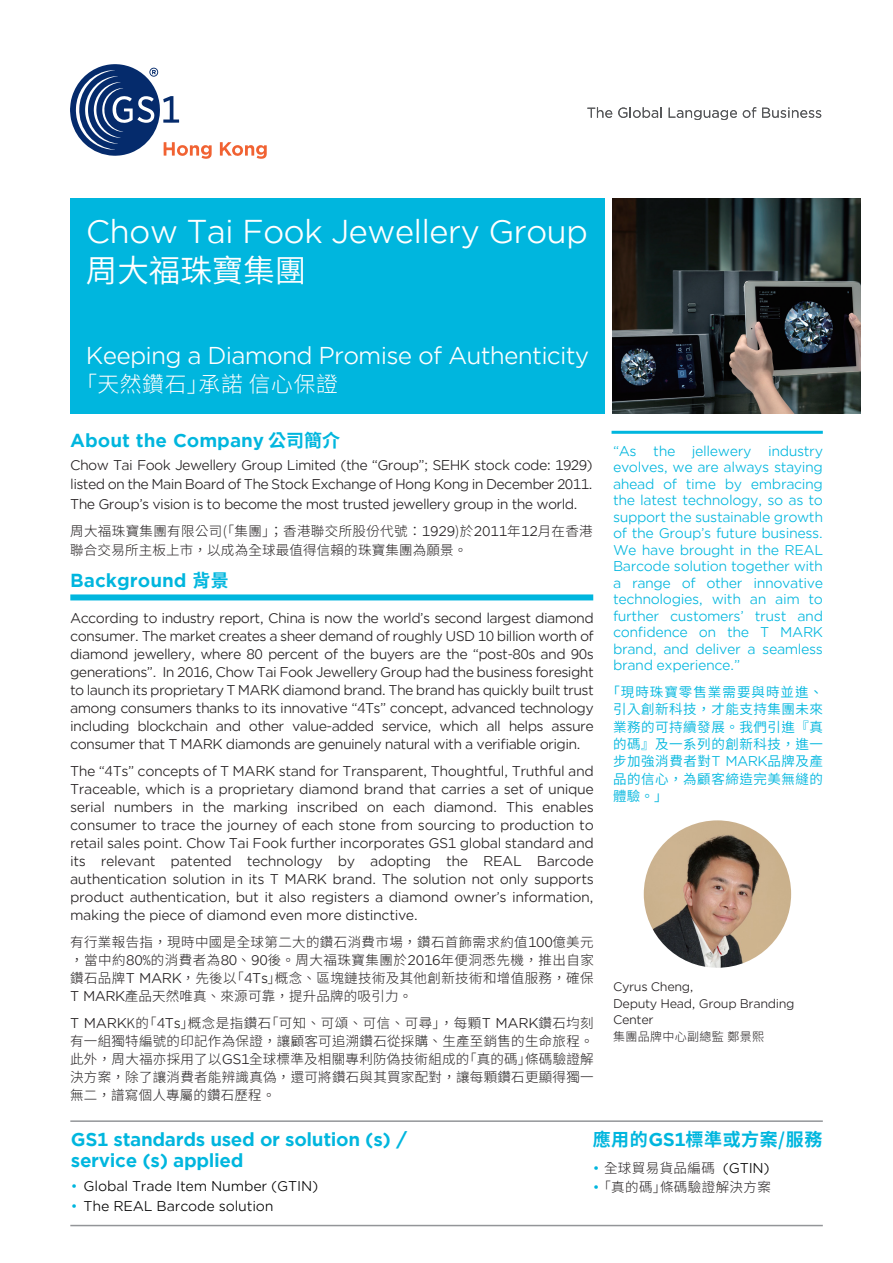
<style>
.page{position:relative;width:893px;height:1263px;background:#fff}
.page>*{position:absolute;margin:0;border:0;box-sizing:border-box;transform-origin:0 0}
.t1{font:31.5px "Gotham Office";letter-spacing:-.03em;color:#fff}
.t2{font:31.5px "Source Han Sans TW";color:#fff}
.t3{font:23.25px "Gotham Office";letter-spacing:-.035em;color:#fff}
.t4{font:300 21.75px "Source Han Sans TW";letter-spacing:.03em;color:#fff}
.t5{font:700 18px/21.6px "Gotham Office";letter-spacing:-.02em;color:#00b6de}
.t6{font:700 18px "Gotham Office";color:#00b6de}
.t7{font:700 18px "Source Han Sans TW";letter-spacing:.03em;color:#00b6de}
.t8{font:13.5px/18px "Gotham Office";letter-spacing:-.045em;color:#231f20;text-align:justify}
.t9{font:300 13.5px/18px "Source Han Sans TW";letter-spacing:.02em;color:#231f20;text-align:justify}
.t10{font:13.5px/16.5px "Gotham Office";letter-spacing:-.03em;color:#00b6de;text-align:justify}
.t11{font:13.5px/17.2px "Source Han Sans TW";letter-spacing:.04em;color:#00b6de;text-align:justify}
.t12{font:13.5px "Gotham Office";letter-spacing:-.015em;color:#030303}
.t13{font:12px/16.5px "Gotham Office";letter-spacing:-.03em;color:#231f20}
.t14{font:300 12px "Source Han Sans TW";letter-spacing:.03em;color:#231f20}
.s1{font-family:"Source Han Sans TW"}
.s2{font-family:"Gotham Office";font-weight:400}
.s3{font-family:"Gotham Office"}
.s4{color:#00b6de}
.s5{font-family:"Gotham Office";font-weight:400;color:#00b6de}
.s6{font-family:"Gotham Office";font-weight:400;color:#030303}
</style>
<div class="page">
<img style="left:613px;top:198px;width:248px;height:215px">
<svg style="left:587px;top:107px;width:25px;height:11px"></svg>
<svg style="left:618px;top:107px;width:44px;height:11px"></svg>
<svg style="left:669px;top:108px;width:68px;height:12px"></svg>
<svg style="left:743px;top:107px;width:13px;height:11px"></svg>
<svg style="left:762px;top:107px;width:59px;height:11px"></svg>
<div style="left:70px;top:198px;width:535px;height:215px;background:#00b6de"></div>
<hr style="left:612px;top:431px;width:211px;height:3px;background:#00b6de">
<svg style="left:220px;top:142px;width:47px;height:17px"></svg>
<svg style="left:70px;top:64px;width:142px;height:95px"></svg>
<div style="left:70px;top:594px;width:523px;height:6px;background:#00b6de"></div>
<hr style="left:70px;top:1120px;width:753px;height:2px;background:#939598">
<hr style="left:70px;top:1225px;width:753px;height:1px;background:#939598">
<img style="left:644px;top:820px;width:147px;height:148px;border-radius:74px">
<h1 class="t1" style="left:86px;top:210px;width:504px">Chow Tai Fook Jewellery Group</h1>
<h1 class="t2" style="left:86px;top:252px;width:222px">周大福珠寶集團</h1>
<h2 class="t3" style="left:86px;top:340px;width:505px">Keeping a Diamond Promise of Authenticity</h2>
<h3 class="t4" style="left:75px;top:372px;width:264px">「天然鑽石」承諾 信心保證</h3>
<h3 class="t6" style="left:70px;top:428px;width:271px">About the Company <span class="s1">公司簡介</span></h3>
<p class="t8" style="left:70px;top:454px;width:524px;line-height:19.5px">Chow Tai Fook Jewellery Group Limited (the “Group”; SEHK stock code: 1929) listed on the Main Board of The Stock Exchange of Hong Kong in December 2011.<br>The Group’s vision is to become the most trusted jewellery group in the world.</p>
<p class="t9" style="left:70px;top:521px;width:524px;line-height:19.5px">周大福珠寶集團有限公司(「集團」；香港聯交所股份代號：<span class="s2">1929</span>)於<span class="s2">2011</span>年<span class="s2">12</span>月在香港聯合交易所主板上市，以成為全球最值得信賴的珠寶集團為願景。</p>
<h3 class="t6" style="left:70px;top:568px;width:160px">Background <span class="s1">背景</span></h3>
<p class="t8" style="left:70px;top:608px;width:525px">According to industry report, China is now the world’s second largest diamond consumer. The market creates a sheer demand of roughly USD 10 billion worth of diamond jewellery, where 80 percent of the buyers are the “post-80s and 90s generations”. In 2016, Chow Tai Fook Jewellery Group had the business foresight to launch its proprietary T MARK diamond brand. The brand has quickly built trust among consumers thanks to its innovative “4Ts” concept, advanced technology including blockchain and other value-added service, which all helps assure consumer that T MARK diamonds are genuinely natural with a verifiable origin.</p>
<p class="t8" style="left:70px;top:761px;width:525px">The “4Ts” concepts of T MARK stand for Transparent, Thoughtful, Truthful and Traceable, which is a proprietary diamond brand that carries a set of unique serial numbers in the marking inscribed on each diamond. This enables consumer to trace the journey of each stone from sourcing to production to retail sales point. Chow Tai Fook further incorporates GS1 global standard and its relevant patented technology by adopting the REAL Barcode authentication solution in its T MARK brand. The solution not only supports product authentication, but it also registers a diamond owner’s information, making the piece of diamond even more distinctive.</p>
<p class="t9" style="left:70px;top:933px;width:525px">有行業報告指，現時中國是全球第二大的鑽石消費市場，鑽石首飾需求約值<span class="s2">100</span>億美元，當中約<span class="s2">80%</span>的消費者為<span class="s2">80</span>、<span class="s2">90</span>後。周大福珠寶集團於<span class="s2">2016</span>年便洞悉先機，推出自家鑽石品牌<span class="s2">T MARK</span>，先後以「<span class="s2">4Ts</span>」概念、區塊鏈技術及其他創新技術和增值服務，確保<span class="s2">T MARK</span>產品天然唯真、來源可靠，提升品牌的吸引力。</p>
<p class="t9" style="left:70px;top:1014px;width:525px"><span class="s2">T MARK</span>K的「<span class="s2">4Ts</span>」概念是指鑽石「可知、可頌、可信、可尋」，每顆<span class="s2">T MARK</span>鑽石均刻有一組獨特編號的印記作為保證，讓顧客可追溯鑽石從採購、生產至銷售的生命旅程。此外，周大福亦採用了以<span class="s2">GS1</span>全球標準及相關專利防偽技術組成的「真的碼」條碼驗證解決方案，除了讓消費者能辨識真偽，還可將鑽石與其買家配對，讓每顆鑽石更顯得獨一無二，譜寫個人專屬的鑽石歷程。</p>
<p class="t10" style="left:613px;top:442px;width:212px">“As the jellewery industry evolves, we are always staying ahead of time by embracing the latest technology, so as to support the sustainable growth of the Group’s future business.<br>We have brought in the REAL Barcode solution together with a range of other innovative technologies, with an aim to further customers’ trust and confidence on the T MARK brand, and deliver a seamless brand experience.”</p>
<p class="t11" style="left:613px;top:684px;width:212px;text-indent:-6px">「現時珠寶零售業需要與時並進、引入創新科技，才能支持集團未來業務的可持續發展。我們引進『真的碼』及一系列的創新科技，進一步加強消費者對<span class="s3">T MARK</span>品牌及產品的信心，為顧客締造完美無縫的體驗。」</p>
<p class="t13" style="left:613px;top:978px;width:183px">Cyrus Cheng,<br>Deputy Head, Group Branding<br>Center</p>
<p class="t14" style="left:613px;top:1030px;width:152px">集團品牌中心副總監 鄭景熙</p>
<h3 class="t5" style="left:71px;top:1128px;width:338px">GS1 standards used or solution (s) / service (s) applied</h3>
<p class="t12" style="left:71px;top:1177px;width:249px"><span class="s4">•</span> Global Trade Item Number (GTIN)</p>
<p class="t12" style="left:71px;top:1197px;width:204px"><span class="s4">•</span> The REAL Barcode solution</p>
<h3 class="t7" style="left:593px;top:1129px;width:231px">應用的<span class="s3">GS1</span>標準或方案/服務</h3>
<p class="t9" style="left:593px;top:1159px;width:179px"><span class="s5">•</span> 全球貿易貨品編碼 <span class="s6">(GTIN)</span></p>
<p class="t9" style="left:593px;top:1178px;width:180px"><span class="s5">•</span>「真的碼」條碼驗證解決方案</p>
</div>
